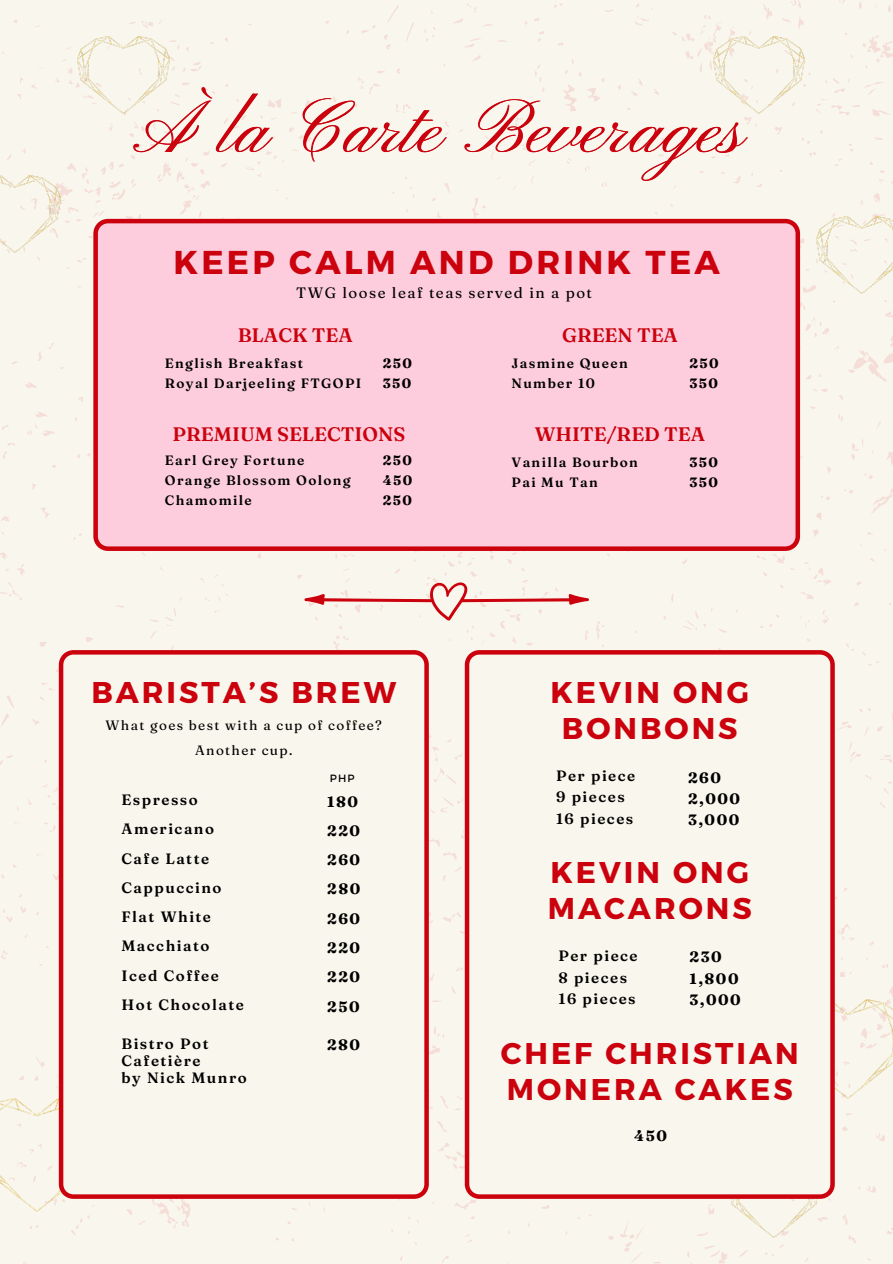
<style>
.page{position:relative;width:893px;height:1264px;background:#fff}
.page>*{position:absolute;margin:0;border:0;box-sizing:border-box;transform-origin:0 0}
.t1{font:75px "Pinyon Script";color:#cb010d}
.t2{font:700 33px "Montserrat";letter-spacing:.1em;color:#cb010d}
.t3{font:700 30px/36px "Montserrat";letter-spacing:.1em;color:#cb010d}
.t4{font:600 19.5px "Fraunces 9 pt";color:#cb010d}
.t5{font:600 15px/29.2px "Fraunces 9 pt";letter-spacing:.1em;color:#000}
.t6{font:700 15px/29.2px "Fraunces 9 pt";letter-spacing:.1em;color:#000}
.t7{font:15px "Fraunces 9 pt";letter-spacing:.1em;color:#000}
.t8{font:600 13.5px/20.2px "Fraunces 9 pt";letter-spacing:.1em;color:#000}
.t9{font:13.5px "Fraunces 9 pt";letter-spacing:.1em;color:#000}
.t10{font:700 13.5px/20.2px "Fraunces 9 pt";letter-spacing:.1em;color:#000}
.t11{font:10.5px "Montserrat";color:#000}
</style>
<div class="page">
<div style="left:0;top:0;width:892px;height:1263px;background:#f9f7ed"></div>
<div style="left:59px;top:650px;width:370px;height:548px;background:#f9f7ed"></div>
<div style="left:464px;top:650px;width:370px;height:548px;background:#f9f7ed"></div>
<div style="left:93px;top:219px;width:707px;height:332px;background:#fdcddd"></div>
<svg style="left:304px;top:582px;width:285px;height:38px"></svg>
<img style="left:78px;top:37px;width:91px;height:76px">
<img style="left:0;top:176px;width:61px;height:76px">
<img style="left:713px;top:37px;width:91px;height:76px">
<img style="left:816px;top:217px;width:76px;height:76px">
<p class="t1" style="left:140px;top:87px;width:607px">À la Carte Beverages</p>
<p class="t2" style="left:173px;top:241px;width:548px">KEEP CALM AND DRINK TEA</p>
<h1 class="t7" style="left:296px;top:283px;width:297px">TWG loose leaf teas served in a pot</h1>
<h6 class="t4" style="left:238px;top:323px;width:117px">BLACK TEA</h6>
<h4 class="t4" style="left:562px;top:323px;width:117px">GREEN TEA</h4>
<h3 class="t8" style="left:165px;top:353px;width:198px">English Breakfast<br>Royal Darjeeling FTGOPI</h3>
<h6 class="t10" style="left:383px;top:353px;width:31px">250<br>350</h6>
<h6 class="t8" style="left:511px;top:352px;width:118px">Jasmine Queen<br>Number 10</h6>
<p class="t10" style="left:689px;top:352px;width:31px">250<br>350</p>
<h6 class="t4" style="left:173px;top:422px;width:234px">PREMIUM SELECTIONS</h6>
<h4 class="t4" style="left:535px;top:421px;width:172px">WHITE/RED TEA</h4>
<h6 class="t8" style="left:165px;top:450px;width:187px">Earl Grey Fortune<br>Orange Blossom Oolong<br>Chamomile</h6>
<h3 class="t10" style="left:383px;top:450px;width:31px;text-align:justify">250<br>450<br>250</h3>
<h4 class="t8" style="left:511px;top:452px;width:128px">Vanilla Bourbon<br>Pai Mu Tan</h4>
<h4 class="t10" style="left:689px;top:452px;width:30px">350<br>350</h4>
<h2 class="t3" style="left:91px;top:672px;width:306px">BARISTA’S BREW</h2>
<h4 class="t3" style="left:550px;top:673px;width:200px;text-align:center">KEVIN ONG<br>BONBONS</h4>
<h2 class="t9" style="left:106px;top:717px;width:278px">What goes best with a cup of coffee?</h2>
<h5 class="t9" style="left:195px;top:741px;width:99px">Another cup.</h5>
<h6 class="t5" style="left:121px;top:785px;width:124px">Espresso<br>Americano<br>Cafe Latte<br>Cappuccino<br>Flat White<br>Macchiato<br>Iced Coffee<br>Hot Chocolate</h6>
<h3 class="t5" style="left:121px;top:1035px;width:127px;line-height:16.8px">Bistro Pot<br>Cafetière<br>by Nick Munro</h3>
<h6 class="t11" style="left:330px;top:771px;width:26px">PHP</h6>
<h6 class="t6" style="left:327px;top:786px;width:35px">180<br>220<br>260<br>280<br>260<br>220<br>220<br>250</h6>
<h3 class="t6" style="left:327px;top:1029px;width:35px">280</h3>
<p class="t5" style="left:556px;top:765px;width:81px;line-height:21.3px">Per piece<br>9 pieces<br>16 pieces</p>
<h2 class="t6" style="left:688px;top:766px;width:53px;line-height:21.3px">260<br>2,000<br>3,000</h2>
<h4 class="t3" style="left:547px;top:853px;width:205px">KEVIN ONG<br>MACARONS</h4>
<p class="t5" style="left:558px;top:945px;width:81px;line-height:21.3px">Per piece<br>8 pieces<br>16 pieces</p>
<p class="t6" style="left:689px;top:946px;width:53px;line-height:21.3px">230<br>1,800<br>3,000</p>
<h2 class="t3" style="left:500px;top:1033px;width:300px">CHEF CHRISTIAN<br>MONERA CAKES</h2>
<p class="t6" style="left:634px;top:1121px;width:34px">450</p>
</div>
